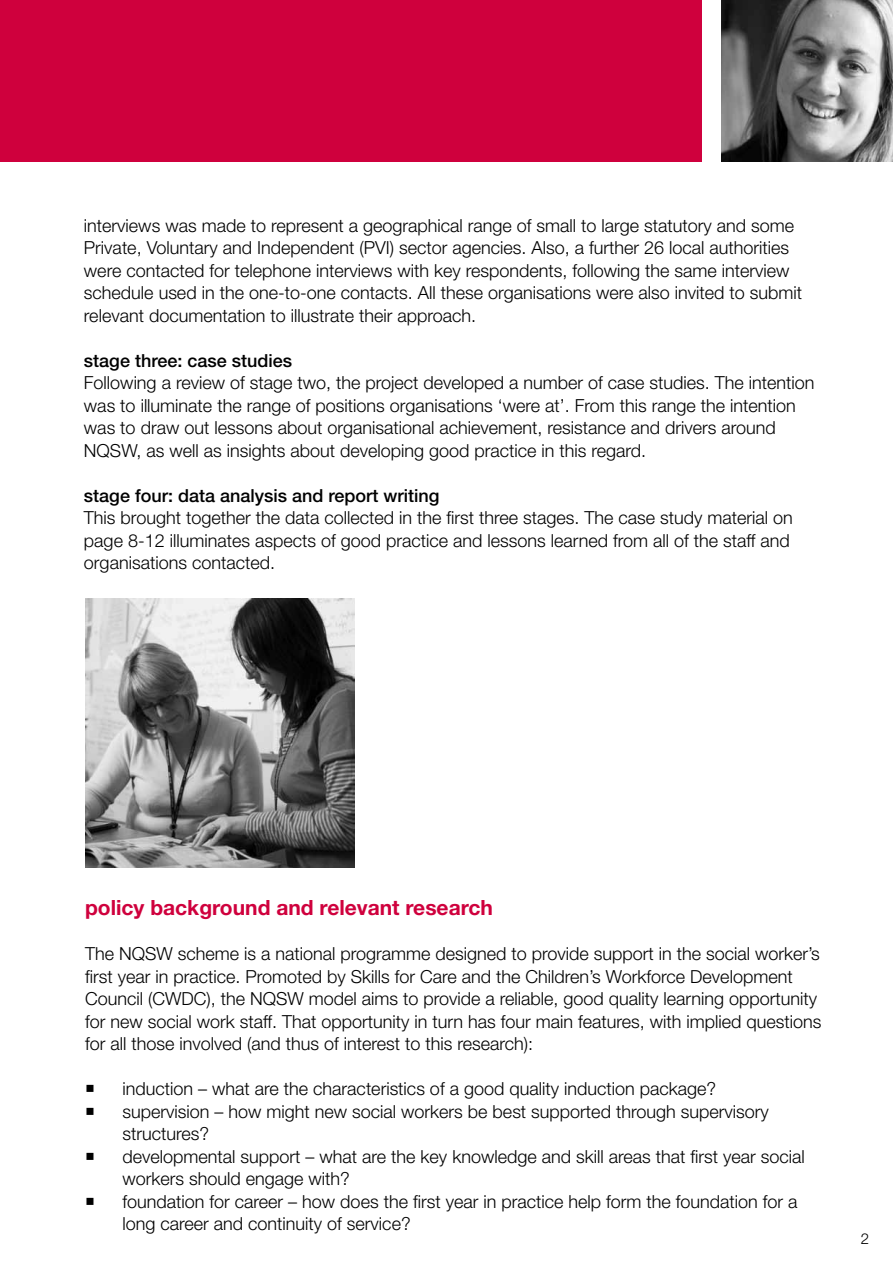
<style>
.page{position:relative;width:893px;height:1263px;background:#fff}
.page>*{position:absolute;margin:0;border:0;box-sizing:border-box;transform-origin:0 0}
.t1{font:700 21px "Helvetica Neue LT Std";color:#cf003d}
.t2{font:300 18px/22.5px "Helvetica Neue LT Std";color:#000}
.t3{font:500 18px "Helvetica Neue LT Std";color:#000}
.t4{font:300 15px "Helvetica Neue LT Std";color:#000}
</style>
<div class="page">
<div style="left:0;top:0;width:702px;height:161px;background:#cf003d"></div>
<img style="left:721px;top:0;width:172px;height:161px">
<img style="left:85px;top:598px;width:269px;height:269px">
<p class="t2" style="left:84px;top:214px;width:720px">interviews was made to represent a geographical range of small to large statutory and some Private, Voluntary and Independent (PVI) sector agencies. Also, a further 26 local authorities were contacted for telephone interviews with key respondents, following the same interview schedule used in the one-to-one contacts. All these organisations were also invited to submit relevant documentation to illustrate their approach.</p>
<p class="t3" style="left:84px;top:350px;width:210px">stage three: case studies</p>
<p class="t2" style="left:84px;top:371px;width:732px">Following a review of stage two, the project developed a number of case studies. The intention was to illuminate the range of positions organisations ‘were at’. From this range the intention was to draw out lessons about organisational achievement, resistance and drivers around NQSW, as well as insights about developing good practice in this regard.</p>
<p class="t3" style="left:84px;top:485px;width:357px">stage four: data analysis and report writing</p>
<p class="t2" style="left:84px;top:506px;width:710px">This brought together the data collected in the first three stages. The case study material on page 8-12 illuminates aspects of good practice and lessons learned from all of the staff and organisations contacted.</p>
<p class="t1" style="left:85px;top:895px;width:409px">policy background and relevant research</p>
<p class="t2" style="left:85px;top:942px;width:738px">The NQSW scheme is a national programme designed to provide support in the social worker’s first year in practice. Promoted by Skills for Care and the Children’s Workforce Development Council (CWDC), the NQSW model aims to provide a reliable, good quality learning opportunity for new social work staff. That opportunity in turn has four main features, with implied questions for all those involved (and thus of interest to this research):</p>
<p class="t2" style="left:123px;top:1077px;width:684px">induction – what are the characteristics of a good quality induction package? supervision – how might new social workers be best supported through supervisory structures?<br>developmental support – what are the key knowledge and skill areas that first year social workers should engage with?<br>foundation for career – how does the first year in practice help form the foundation for a long career and continuity of service?</p>
<p class="t4" style="left:861px;top:1229px;width:10px">2</p>
</div>
